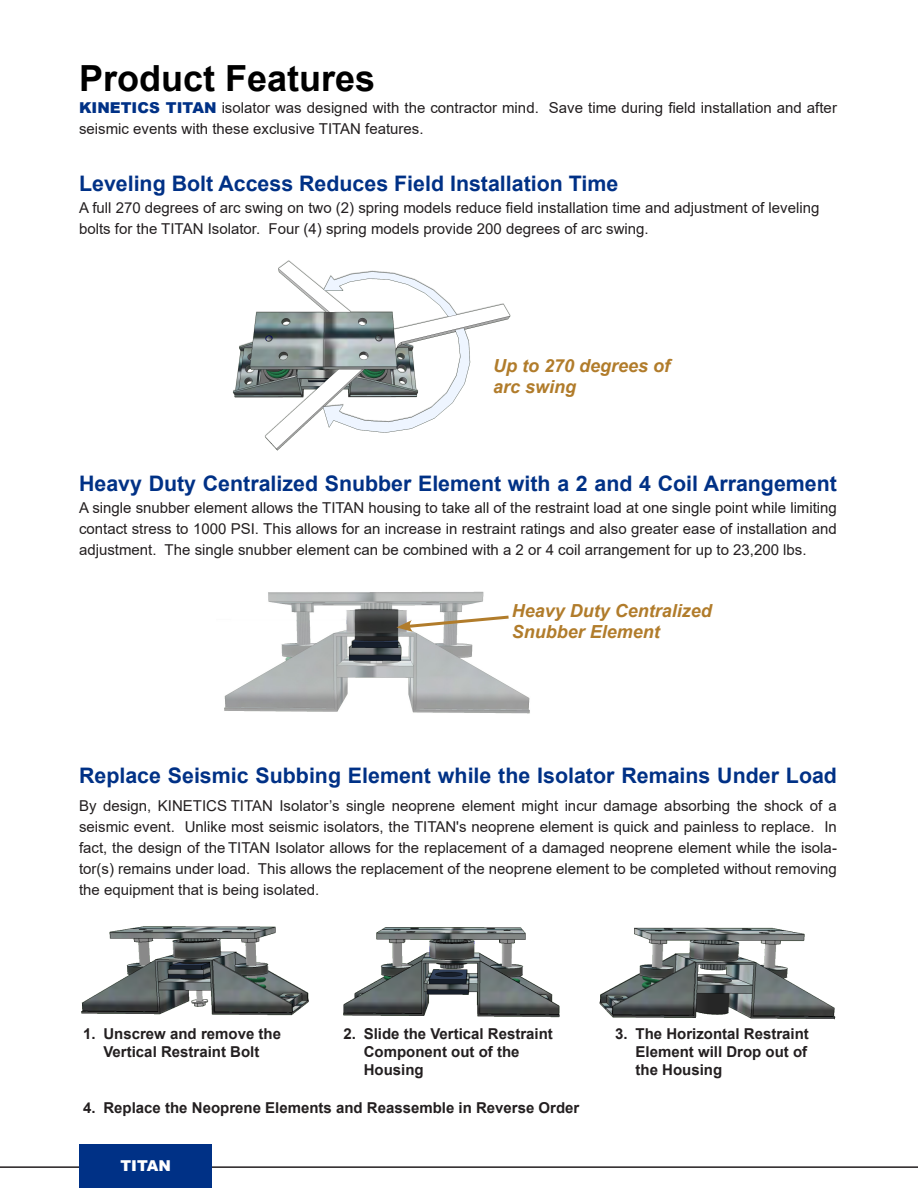
<style>
.page{position:relative;width:918px;height:1188px;background:#fff}
.page>*{position:absolute;margin:0;border:0;box-sizing:border-box;transform-origin:0 0}
.t1{font:700 36px "Arial";color:#000}
.t2{font:700 21.3px "Arial";color:#003186}
.t3{font:italic 700 18px/21.6px "Arial";color:#b17c2b}
.t4{font:15px/21px "Arial";color:#231f20;text-align:justify}
.t5{font:700 15px/18px "Arial";color:#231f20;text-align:center}
.t6{font:900 15px "Arial";color:#fff}
.s1{font-weight:900;color:#003186}
</style>
<div class="page">
<img style="left:232px;top:260px;width:279px;height:191px">
<img style="left:224px;top:591px;width:306px;height:123px">
<svg style="left:396px;top:614px;width:116px;height:18px"></svg>
<img style="left:81px;top:926px;width:755px;height:94px">
<hr style="left:0;top:1166px;width:918px;height:2px;background:#231f20">
<div style="left:79px;top:1145px;width:133px;height:43px;background:#003186"></div>
<p class="t1" style="left:79px;top:53px;width:298px">Product Features</p>
<p class="t4" style="left:79px;top:97px;width:759px"><span class="s1">KINETICS TITAN</span> isolator was designed with the contractor mind. Save time during field installation and after seismic events with these exclusive TITAN features.</p>
<p class="t2" style="left:79px;top:168px;width:541px">Leveling Bolt Access Reduces Field Installation Time</p>
<p class="t4" style="left:79px;top:197px;width:742px">A full 270 degrees of arc swing on two (2) spring models reduce field installation time and adjustment of leveling bolts for the TITAN Isolator. Four (4) spring models provide 200 degrees of arc swing.</p>
<p class="t3" style="left:493px;top:355px;width:179px">Up to 270 degrees of arc swing</p>
<p class="t2" style="left:79px;top:468px;width:759px">Heavy Duty Centralized Snubber Element with a 2 and 4 Coil Arrangement</p>
<p class="t4" style="left:79px;top:497px;width:759px">A single snubber element allows the TITAN housing to take all of the restraint load at one single point while limiting contact stress to 1000 PSI. This allows for an increase in restraint ratings and also greater ease of installation and adjustment. The single snubber element can be combined with a 2 or 4 coil arrangement for up to 23,200 lbs.</p>
<p class="t3" style="left:512px;top:600px;width:202px">Heavy Duty Centralized<br>Snubber Element</p>
<p class="t2" style="left:79px;top:760px;width:759px">Replace Seismic Subbing Element while the Isolator Remains Under Load</p>
<p class="t4" style="left:79px;top:795px;width:759px">By design, KINETICS TITAN Isolator’s single neoprene element might incur damage absorbing the shock of a seismic event. Unlike most seismic isolators, the TITAN's neoprene element is quick and painless to replace. In fact, the design of the TITAN Isolator allows for the replacement of a damaged neoprene element while the isola&shy;tor(s) remains under load. This allows the replacement of the neoprene element to be completed without removing the equipment that is being isolated.</p>
<p class="t5" style="left:83px;top:1025px;width:199px">1. Unscrew and remove the<br>Vertical Restraint Bolt</p>
<p class="t5" style="left:364px;top:1025px;width:191px;text-align:left;text-indent:-20px">2. Slide the Vertical Restraint<br>Component out of the<br>Housing</p>
<p class="t5" style="left:636px;top:1025px;width:175px;text-align:justify;text-indent:-20px">3. The Horizontal Restraint Element will Drop out of the Housing</p>
<p class="t5" style="left:83px;top:1099px;width:498px">4. Replace the Neoprene Elements and Reassemble in Reverse Order</p>
<p class="t6" style="left:120px;top:1154px;width:52px">TITAN</p>
</div>
